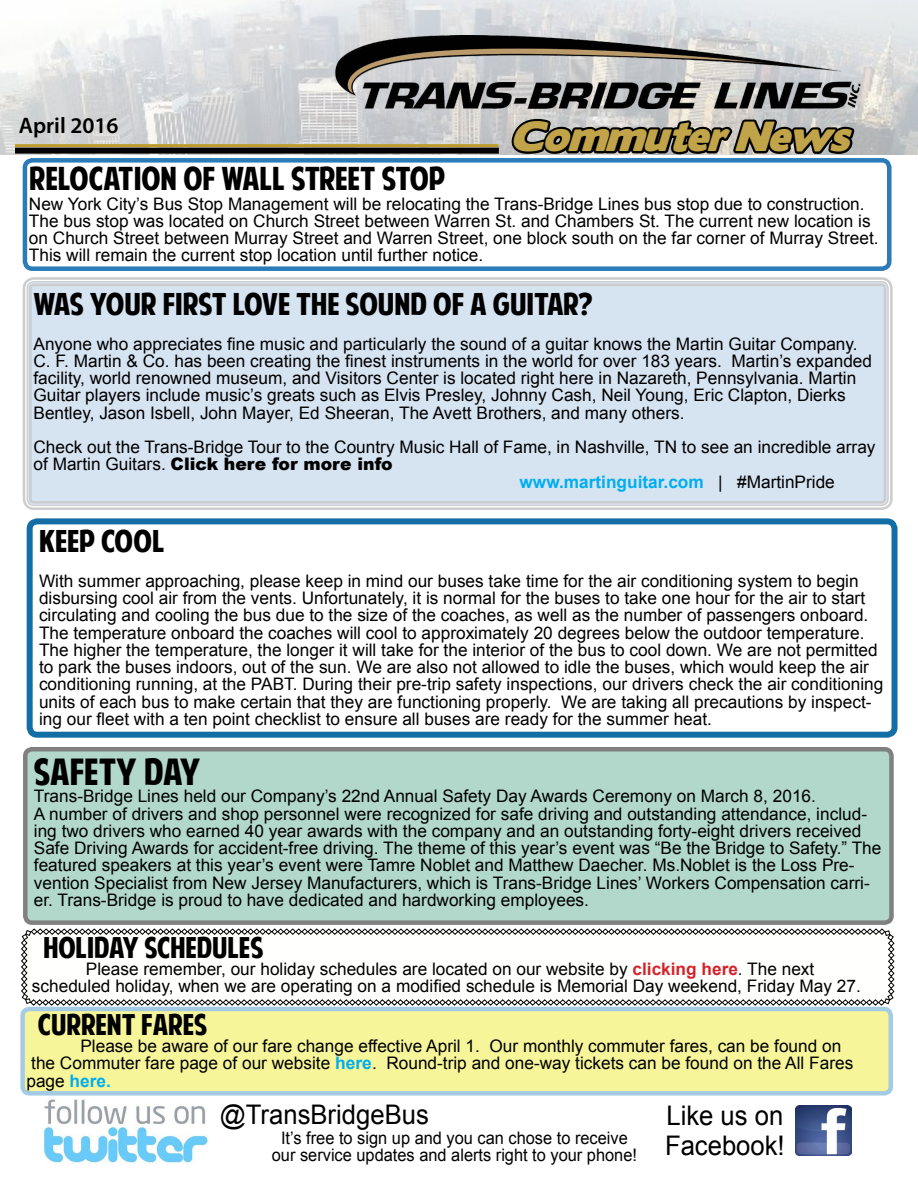
<style>
.page{position:relative;width:918px;height:1188px;background:#fff}
.page>*{position:absolute;margin:0;border:0;box-sizing:border-box;transform-origin:0 0}
.t1{font:italic 37.5px "Boris Black Bloxx";color:#c1a449}
.t2{font:36px "American Purpose";letter-spacing:-.005em;color:#000}
.t3{font:31.5px "American Purpose";color:#000}
.t4{font:30px "American Purpose";color:#000}
.t5{font:28.5px "American Purpose";color:#000}
.t6{font:27px/30px "Arial";color:#000;scale:.95 1}
.t7{font:600 22.5px "Myriad Pro";color:#000}
.t8{font:17.25px/17.2px "Arial";color:#000}
.t9{font:17.25px/16.5px "Arial";color:#000;text-align:center;scale:.95 1}
.t10{font:900 17.25px "Arial";color:#000}
.t11{font:700 17.25px "Arial";color:#00aeef}
.s1{font-weight:400}
.s2{font-weight:400;color:#000}
.s3{font-weight:700;color:#d2232a}
.s4{font-weight:700;color:#00aeef}
</style>
<div class="page">
<div style="left:27px;top:518px;width:871px;height:220px;border:6px solid #146ea6;border-radius:8px"></div>
<img style="left:43px;top:1099px;width:165px;height:65px">
<div style="left:27px;top:282px;width:861px;height:223px;background:#d6e3f1;border-radius:7px"></div>
<div style="left:23px;top:277px;width:870px;height:233px;border:3px solid #000;border-radius:10px"></div>
<div style="left:27px;top:281px;width:862px;height:225px;border:1px solid #000;border-radius:7px"></div>
<div style="left:29px;top:284px;width:857px;height:220px;border:3px solid #000;border-radius:4px"></div>
<div style="left:23px;top:1009px;width:868px;height:84px;background:#f7f59a;border-radius:7px"></div>
<div style="left:20px;top:1007px;width:873px;height:89px;border:4px solid #1e7ebb;border-radius:7px"></div>
<div style="left:25px;top:749px;width:866px;height:174px;background:#b1d8ca;border-radius:7px"></div>
<div style="left:23px;top:747px;width:871px;height:178px;border:4px solid #000;border-radius:7px"></div>
<div style="left:23px;top:158px;width:869px;height:113px;border:4px solid #2b7bb8;border-radius:8px"></div>
<img style="left:0;top:0;width:918px;height:154px">
<svg style="left:503px;top:0;width:354px;height:163px;background:#a5aaad"></svg>
<div style="left:15px;top:148px;width:484px;height:6px;background:#000"></div>
<hr style="left:15px;top:144px;width:483px;height:3px;background:#bc9d2b">
<img style="left:334px;top:35px;width:528px;height:73px">
<svg style="left:21px;top:928px;width:874px;height:78px"></svg>
<img style="left:795px;top:1106px;width:56px;height:50px">
<h3 class="t7" style="left:19px;top:111px;width:101px">April 2016</h3>
<h3 class="t3" style="left:29px;top:166px;width:418px">RELOCATION OF WALL STREET STOP</h3>
<h1 class="t1" style="left:510px;top:108px;width:359px">CommuterNews</h1>
<p class="t8" style="left:29px;top:195px;width:851px">New York City’s Bus Stop Management will be relocating the Trans-Bridge Lines bus stop due to construction.<br>The bus stop was located on Church Street between Warren St. and Chambers St. The current new location is on Church Street between Murray Street and Warren Street, one block south on the far corner of Murray Street.<br>This will remain the current stop location until further notice.</p>
<h3 class="t4" style="left:34px;top:293px;width:561px">WAS YOUR FIRST LOVE THE SOUND OF A GUITAR?</h3>
<p class="t8" style="left:34px;top:335px;width:840px">Anyone who appreciates fine music and particularly the sound of a guitar knows the Martin Guitar Company.<br>C. F. Martin &amp; Co. has been creating the finest instruments in the world for over 183 years. Martin’s expanded facility, world renowned museum, and Visitors Center is located right here in Nazareth, Pennsylvania. Martin Guitar players include music’s greats such as Elvis Presley, Johnny Cash, Neil Young, Eric Clapton, Dierks Bentley, Jason Isbell, John Mayer, Ed Sheeran, The Avett Brothers, and many others.</p>
<p class="t8" style="left:34px;top:439px;width:844px">Check out the Trans-Bridge Tour to the Country Music Hall of Fame, in Nashville, TN to see an incredible array</p>
<p class="t10" style="left:34px;top:452px;width:361px"><span class="s1">of Martin Guitars.</span> Click here for more info</p>
<p class="t11" style="left:520px;top:470px;width:317px">www.martinguitar.com <span class="s2">| #MartinPride</span></p>
<h3 class="t4" style="left:39px;top:530px;width:127px">KEEP COOL</h3>
<p class="t8" style="left:39px;top:572px;width:846px">With summer approaching, please keep in mind our buses take time for the air conditioning system to begin disbursing cool air from the vents. Unfortunately, it is normal for the buses to take one hour for the air to start circulating and cooling the bus due to the size of the coaches, as well as the number of passengers onboard.<br>The temperature onboard the coaches will cool to approximately 20 degrees below the outdoor temperature.<br>The higher the temperature, the longer it will take for the interior of the bus to cool down. We are not permitted to park the buses indoors, out of the sun. We are also not allowed to idle the buses, which would keep the air conditioning running, at the PABT. During their pre-trip safety inspections, our drivers check the air conditioning units of each bus to make certain that they are functioning properly. We are taking all precautions by inspect&shy;ing our fleet with a ten point checklist to ensure all buses are ready for the summer heat.</p>
<h2 class="t2" style="left:34px;top:758px;width:168px">SAFETY DAY</h2>
<p class="t8" style="left:34px;top:788px;width:849px">Trans-Bridge Lines held our Company’s 22nd Annual Safety Day Awards Ceremony on March 8, 2016.<br>A number of drivers and shop personnel were recognized for safe driving and outstanding attendance, includ&shy;ing two drivers who earned 40 year awards with the company and an outstanding forty-eight drivers received Safe Driving Awards for accident-free driving. The theme of this year’s event was “Be the Bridge to Safety.” The featured speakers at this year’s event were Tamre Noblet and Matthew Daecher. Ms.Noblet is the Loss Pre&shy;vention Specialist from New Jersey Manufacturers, which is Trans-Bridge Lines’ Workers Compensation carri&shy;er. Trans-Bridge is proud to have dedicated and hardworking employees.</p>
<h3 class="t5" style="left:43px;top:936px;width:222px">HOLIDAY SCHEDULES</h3>
<p class="t8" style="left:32px;top:960px;width:831px;text-align:center">Please remember, our holiday schedules are located on our website by <span class="s3">clicking here</span>. The next<br>scheduled holiday, when we are operating on a modified schedule is Memorial Day weekend, Friday May 27.</p>
<h3 class="t5" style="left:38px;top:1013px;width:171px">CURRENT FARES</h3>
<p class="t8" style="left:26px;top:1038px;width:828px;text-indent:54px">Please be aware of our fare change effective April 1. Our monthly commuter fares, can be found on the Commuter fare page of our website <span class="s4">here</span>. Round-trip and one-way tickets can be found on the All Fares page <span class="s4">here.</span></p>
<h3 class="t6" style="left:220px;top:1100px;width:221px">@TransBridgeBus</h3>
<h3 class="t6" style="left:665px;top:1100px;width:128px">Like us on<br>Facebook!</h3>
<p class="t9" style="left:272px;top:1130px;width:386px">It’s free to sign up and you can chose to receive our service updates and alerts right to your phone!</p>
</div>
